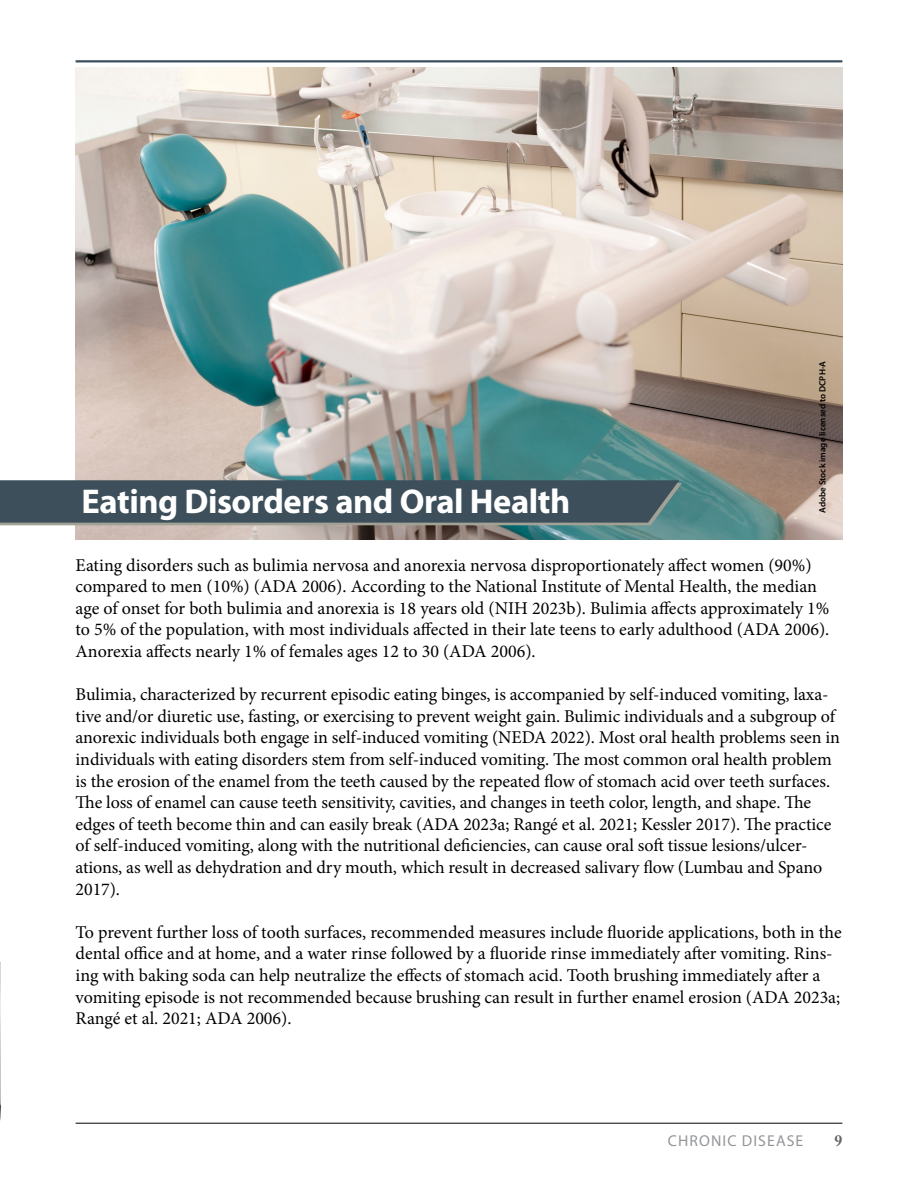
<style>
.page{position:relative;width:918px;height:1188px;background:#fff}
.page>*{position:absolute;margin:0;border:0;box-sizing:border-box;transform-origin:0 0}
.t1{font:700 34.5px "Myriad Pro";letter-spacing:-.015em;color:#fff}
.t2{font:18px/21.6px "Minion Pro";letter-spacing:-.005em;color:#000}
.t3{font:15.75px "Myriad Pro";letter-spacing:.07em;color:#939598}
.t4{font:700 15.75px "Adobe Caslon Pro";color:#636466}
.t5{font:600 9px "Myriad Pro";color:#000}
</style>
<div class="page">
<hr style="left:76px;top:1123px;width:766px;height:1px;background:#000">
<hr style="left:76px;top:60px;width:766px;height:2px;background:#3c4f5a">
<img style="left:0;top:892px;width:1px;height:296px">
<img style="left:76px;top:68px;width:766px;height:471px">
<svg style="left:0;top:480px;width:682px;height:45px;background:#42555e"></svg>
<p class="t1" style="left:82px;top:478px;width:490px">Eating Disorders and Oral Health</p>
<p class="t5" style="left:817px;top:513px;width:154px;rotate:-90deg">Adobe Stock image licensed to DCPH-A</p>
<p class="t2" style="left:76px;top:554px;width:755px">Eating disorders such as bulimia nervosa and anorexia nervosa disproportionately affect women (90%) compared to men (10%) (ADA 2006). According to the National Institute of Mental Health, the median age of onset for both bulimia and anorexia is 18 years old (NIH 2023b). Bulimia affects approximately 1% to 5% of the population, with most individuals affected in their late teens to early adulthood (ADA 2006).<br>Anorexia affects nearly 1% of females ages 12 to 30 (ADA 2006).</p>
<p class="t2" style="left:76px;top:684px;width:766px">Bulimia, characterized by recurrent episodic eating binges, is accompanied by self-induced vomiting, laxa&shy;tive and/or diuretic use, fasting, or exercising to prevent weight gain. Bulimic individuals and a subgroup of anorexic individuals both engage in self-induced vomiting (NEDA 2022). Most oral health problems seen in individuals with eating disorders stem from self-induced vomiting. The most common oral health problem is the erosion of the enamel from the teeth caused by the repeated flow of stomach acid over teeth surfaces.<br>The loss of enamel can cause teeth sensitivity, cavities, and changes in teeth color, length, and shape. The edges of teeth become thin and can easily break (ADA 2023a; Rangé et al. 2021; Kessler 2017). The practice of self-induced vomiting, along with the nutritional deficiencies, can cause oral soft tissue lesions/ulcer&shy;ations, as well as dehydration and dry mouth, which result in decreased salivary flow (Lumbau and Spano 2017).</p>
<p class="t2" style="left:76px;top:921px;width:768px">To prevent further loss of tooth surfaces, recommended measures include fluoride applications, both in the dental office and at home, and a water rinse followed by a fluoride rinse immediately after vomiting. Rins&shy;ing with baking soda can help neutralize the effects of stomach acid. Tooth brushing immediately after a vomiting episode is not recommended because brushing can result in further enamel erosion (ADA 2023a; Rangé et al. 2021; ADA 2006).</p>
<p class="t3" style="left:668px;top:1131px;width:137px">CHRONIC DISEASE</p>
<p class="t4" style="left:835px;top:1131px;width:9px">9</p>
</div>
